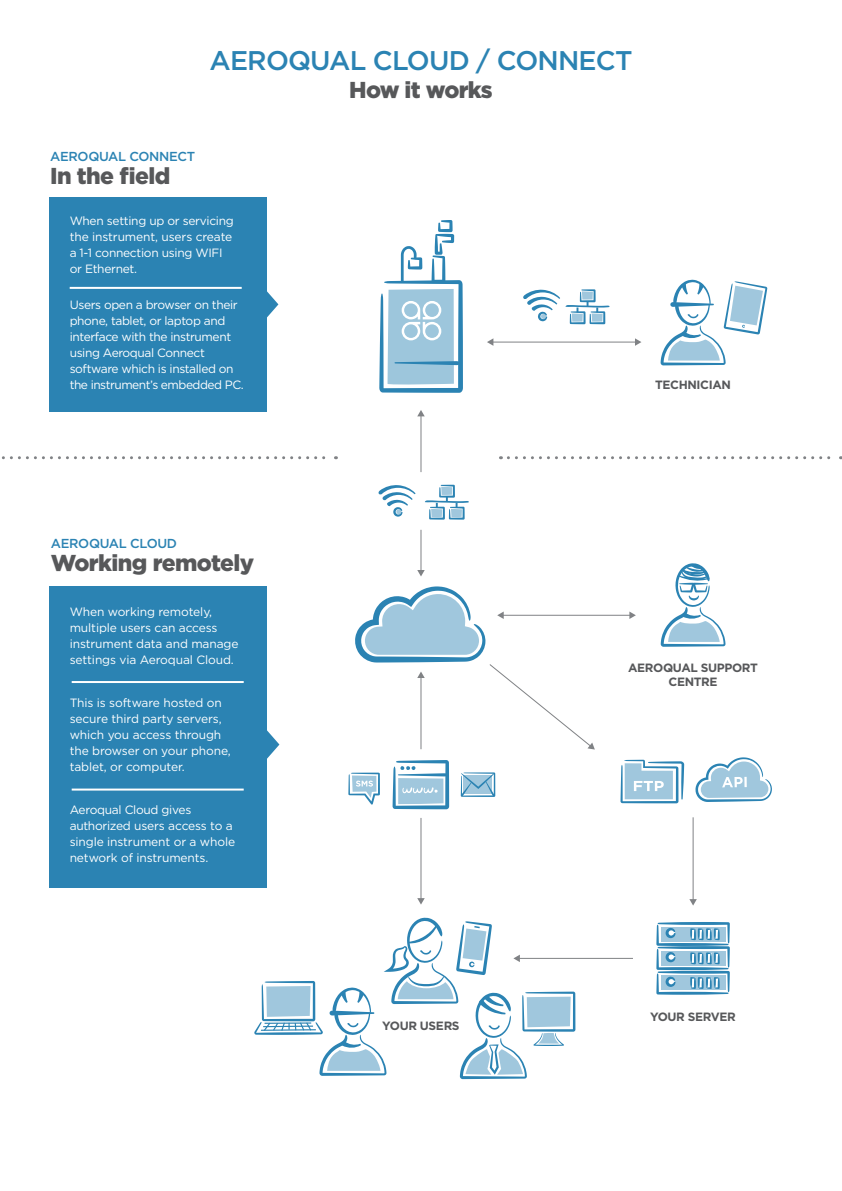
<style>
.page{position:relative;width:842px;height:1191px;background:#fff}
.page>*{position:absolute;margin:0;border:0;box-sizing:border-box;transform-origin:0 0}
.t1{font:500 27px "Gotham";letter-spacing:-.03em;color:#2b83b3}
.t2{font:900 23px "Gotham";letter-spacing:-.025em;color:#57585a}
.t3{font:500 13px "Gotham";letter-spacing:-.025em;color:#2b83b3}
.t4{font:12px/16px "Gotham";letter-spacing:-.025em;color:#fff}
.t5{font:700 12px/14.4px "Gotham";letter-spacing:-.03em;color:#57585a;text-align:center}
</style>
<div class="page">
<hr style="left:420px;top:818px;width:1px;height:81px;background:#808285">
<svg style="left:417px;top:898px;width:8px;height:6px"></svg>
<hr style="left:420px;top:530px;width:1px;height:41px;background:#808285">
<svg style="left:417px;top:570px;width:8px;height:6px"></svg>
<hr style="left:420px;top:415px;width:1px;height:57px;background:#808285">
<svg style="left:417px;top:410px;width:8px;height:6px"></svg>
<div style="left:50px;top:197px;width:217px;height:215px;background:#2b83b3"></div>
<svg style="left:267px;top:291px;width:11px;height:27px"></svg>
<svg style="left:267px;top:730px;width:12px;height:29px"></svg>
<div style="left:50px;top:586px;width:217px;height:302px;background:#2b83b3"></div>
<hr style="left:519px;top:958px;width:114px;height:1px;background:#808285">
<hr style="left:503px;top:615px;width:127px;height:1px;background:#808285">
<svg style="left:629px;top:611px;width:7px;height:8px"></svg>
<hr style="left:693px;top:817px;width:1px;height:83px;background:#808285">
<svg style="left:689px;top:899px;width:8px;height:6px"></svg>
<svg style="left:379px;top:220px;width:84px;height:173px"></svg>
<svg style="left:355px;top:586px;width:240px;height:163px"></svg>
<hr style="left:492px;top:341px;width:144px;height:1px;background:#808285">
<svg style="left:487px;top:338px;width:6px;height:8px"></svg>
<svg style="left:635px;top:338px;width:6px;height:8px"></svg>
<hr style="left:70px;top:287px;width:172px;height:2px;background:#fff">
<hr style="left:72px;top:681px;width:172px;height:2px;background:#fff">
<hr style="left:72px;top:788px;width:172px;height:2px;background:#fff">
<svg style="left:661px;top:563px;width:64px;height:84px"></svg>
<svg style="left:393px;top:760px;width:56px;height:49px"></svg>
<svg style="left:656px;top:922px;width:74px;height:72px"></svg>
<svg style="left:695px;top:757px;width:77px;height:45px"></svg>
<svg style="left:620px;top:759px;width:64px;height:44px"></svg>
<svg style="left:3px;top:456px;width:333px;height:3px"></svg>
<svg style="left:508px;top:456px;width:333px;height:3px"></svg>
<svg style="left:523px;top:289px;width:87px;height:35px"></svg>
<svg style="left:378px;top:485px;width:38px;height:32px"></svg>
<svg style="left:425px;top:485px;width:44px;height:34px"></svg>
<svg style="left:254px;top:917px;width:321px;height:162px"></svg>
<svg style="left:661px;top:279px;width:106px;height:86px"></svg>
<svg style="left:461px;top:772px;width:34px;height:25px"></svg>
<svg style="left:464px;top:775px;width:28px;height:19px"></svg>
<svg style="left:348px;top:772px;width:32px;height:32px"></svg>
<h1 class="t1" style="left:209px;top:43px;width:424px">AEROQUAL CLOUD / CONNECT</h1>
<h2 class="t2" style="left:349px;top:74px;width:145px">How it works</h2>
<p class="t3" style="left:50px;top:148px;width:146px">AEROQUAL CONNECT</p>
<h2 class="t2" style="left:50px;top:160px;width:122px">In the field</h2>
<p class="t4" style="left:70px;top:213px;width:166px">When setting up or servicing the instrument, users create a 1-1 connection using WIFI or Ethernet.</p>
<p class="t4" style="left:70px;top:297px;width:176px">Users open a browser on their phone, tablet, or laptop and interface with the instrument using Aeroqual Connect software which is installed on the instrument’s embedded PC.</p>
<p class="t5" style="left:655px;top:378px;width:77px">TECHNICIAN</p>
<p class="t3" style="left:51px;top:535px;width:128px">AEROQUAL CLOUD</p>
<h2 class="t2" style="left:51px;top:547px;width:205px">Working remotely</h2>
<p class="t4" style="left:70px;top:603px;width:170px">When working remotely, multiple users can access instrument data and manage settings via Aeroqual Cloud.</p>
<p class="t4" style="left:70px;top:694px;width:163px">This is software hosted on secure third party servers, which you access through the browser on your phone, tablet, or computer.</p>
<p class="t4" style="left:70px;top:801px;width:167px">Aeroqual Cloud gives authorized users access to a single instrument or a whole network of instruments.</p>
<p class="t5" style="left:382px;top:1018px;width:79px">YOUR USERS</p>
<p class="t5" style="left:628px;top:660px;width:131px">AEROQUAL SUPPORT<br>CENTRE</p>
<p class="t5" style="left:650px;top:1009px;width:87px">YOUR SERVER</p>
</div>
